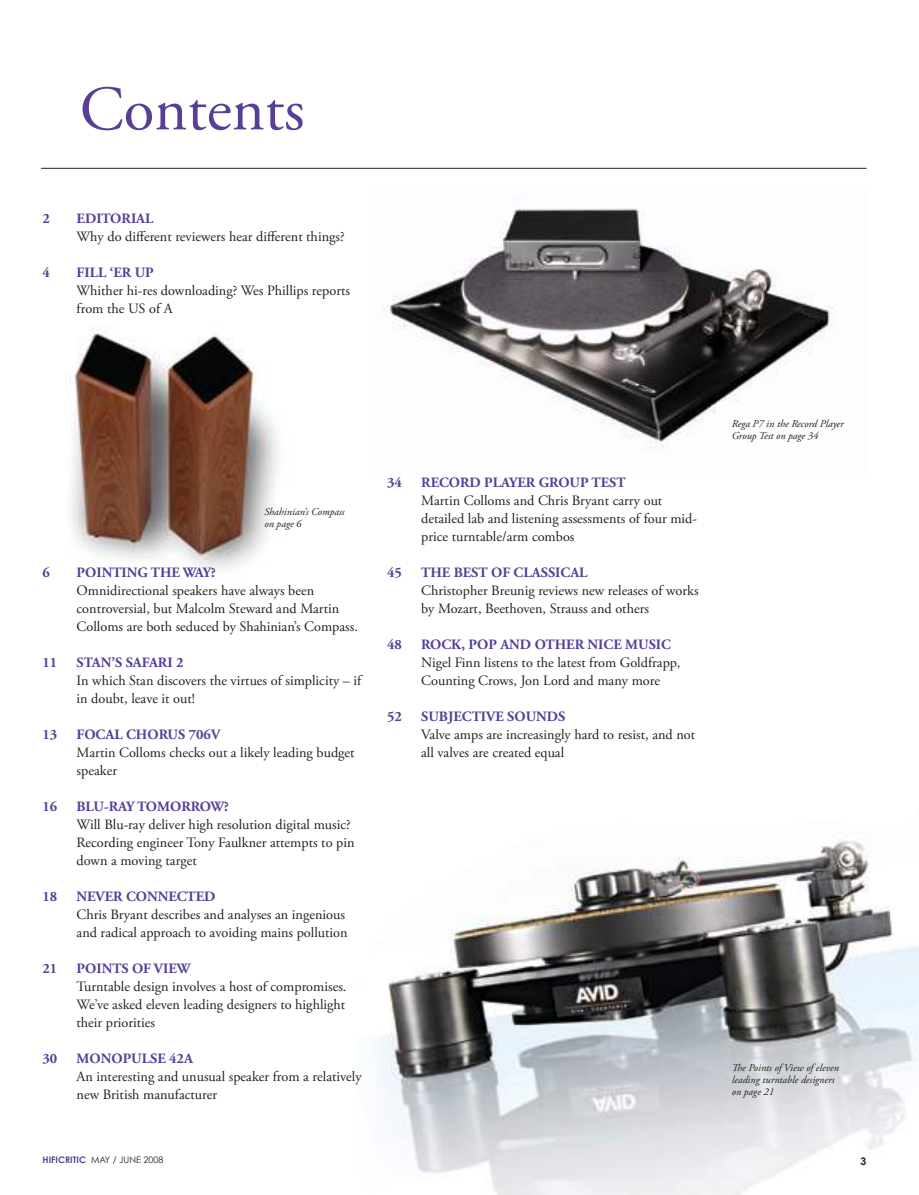
<style>
.page{position:relative;width:919px;height:1195px;background:#fff}
.page>*{position:absolute;margin:0;border:0;box-sizing:border-box;transform-origin:0 0}
.t1{font:63px "Adobe Garamond Pro";color:#573f98}
.t2{font:14.25px/18px "Adobe Garamond Pro";color:#221f1f}
.t3{font:700 14.25px "Adobe Garamond Pro";color:#573f98}
.t4{font:italic 10.5px/12px "Adobe Garamond Pro";color:#221f1f}
.t5{font:700 10.5px "Century Gothic";color:#221f1f}
.t6{font:9px "Century Gothic";color:#221f1f}
.s1{font-weight:700;color:#573f98}
</style>
<div class="page">
<img style="left:70px;top:325px;width:208px;height:245px">
<img style="left:383px;top:208px;width:452px;height:240px">
<img style="left:373px;top:840px;width:545px;height:355px">
<hr style="left:41px;top:168px;width:825px;height:1px;background:#221f1f">
<h1 class="t1" style="left:80px;top:72px;width:226px">Contents</h1>
<p class="t3" style="left:43px;top:210px;width:9px">2</p>
<p class="t3" style="left:77px;top:210px;width:78px">EDITORIAL</p>
<p class="t2" style="left:77px;top:228px;width:269px">Why do different reviewers hear different things?</p>
<p class="t3" style="left:43px;top:264px;width:9px">4</p>
<p class="t3" style="left:77px;top:264px;width:79px">FILL ‘ER UP</p>
<p class="t2" style="left:77px;top:282px;width:275px">Whither hi-res downloading? Wes Phillips reports from the US of A</p>
<p class="t4" style="left:264px;top:505px;width:82px">Shahinian’s Compass on page 6</p>
<p class="t3" style="left:43px;top:564px;width:9px">6</p>
<p class="t3" style="left:77px;top:564px;width:141px">POINTING THE WAY?</p>
<p class="t2" style="left:77px;top:582px;width:283px">Omnidirectional speakers have always been controversial, but Malcolm Steward and Martin<br>Colloms are both seduced by Shahinian’s Compass.</p>
<p class="t3" style="left:43px;top:654px;width:16px">11</p>
<p class="t3" style="left:77px;top:654px;width:108px">STAN’S SAFARI 2</p>
<p class="t2" style="left:77px;top:672px;width:286px">In which Stan discovers the virtues of simplicity – if in doubt, leave it out!</p>
<p class="t3" style="left:43px;top:726px;width:16px">13</p>
<p class="t3" style="left:77px;top:726px;width:145px">FOCAL CHORUS 706V</p>
<p class="t2" style="left:77px;top:744px;width:279px">Martin Colloms checks out a likely leading budget speaker</p>
<p class="t3" style="left:43px;top:798px;width:16px">16</p>
<p class="t3" style="left:77px;top:798px;width:154px">BLU-RAY TOMORROW?</p>
<p class="t2" style="left:77px;top:816px;width:279px">Will Blu-ray deliver high resolution digital music?<br>Recording engineer Tony Faulkner attempts to pin down a moving target</p>
<p class="t3" style="left:43px;top:888px;width:16px">18</p>
<p class="t3" style="left:77px;top:888px;width:140px">NEVER CONNECTED</p>
<p class="t2" style="left:77px;top:906px;width:272px">Chris Bryant describes and analyses an ingenious and radical approach to avoiding mains pollution</p>
<p class="t3" style="left:43px;top:960px;width:16px">21</p>
<p class="t3" style="left:77px;top:960px;width:115px">POINTS OF VIEW</p>
<p class="t2" style="left:77px;top:978px;width:271px;text-align:justify">Turntable design involves a host of compromises.<br>We’ve asked eleven leading designers to highlight their priorities</p>
<p class="t3" style="left:43px;top:1050px;width:16px">30</p>
<p class="t3" style="left:77px;top:1050px;width:118px">MONOPULSE 42A</p>
<p class="t2" style="left:77px;top:1068px;width:286px">An interesting and unusual speaker from a relatively new British manufacturer</p>
<p class="t6" style="left:43px;top:1155px;width:122px"><span class="s1">HIFICRITIC</span> MAY / JUNE 2008</p>
<p class="t3" style="left:387px;top:475px;width:16px">34</p>
<p class="t3" style="left:421px;top:475px;width:206px">RECORD PLAYER GROUP TEST</p>
<p class="t2" style="left:421px;top:492px;width:277px">Martin Colloms and Chris Bryant carry out detailed lab and listening assessments of four mid&shy;price turntable/arm combos</p>
<p class="t3" style="left:387px;top:565px;width:16px">45</p>
<p class="t3" style="left:421px;top:565px;width:168px">THE BEST OF CLASSICAL</p>
<p class="t2" style="left:421px;top:582px;width:279px">Christopher Breunig reviews new releases of works by Mozart, Beethoven, Strauss and others</p>
<p class="t3" style="left:387px;top:637px;width:16px">48</p>
<p class="t3" style="left:421px;top:637px;width:251px">ROCK, POP AND OTHER NICE MUSIC</p>
<p class="t2" style="left:421px;top:654px;width:261px">Nigel Finn listens to the latest from Goldfrapp,<br>Counting Crows, Jon Lord and many more</p>
<p class="t3" style="left:387px;top:709px;width:16px">52</p>
<p class="t3" style="left:421px;top:709px;width:146px">SUBJECTIVE SOUNDS</p>
<p class="t2" style="left:421px;top:726px;width:275px">Valve amps are increasingly hard to resist, and not all valves are created equal</p>
<p class="t4" style="left:731px;top:418px;width:113px">Rega P7 in the Record Player<br>Group Test on page 34</p>
<p class="t4" style="left:731px;top:1062px;width:109px">吀栀e Points of View of eleven leading turntable designers on page 21</p>
<p class="t5" style="left:860px;top:1154px;width:7px">3</p>
</div>
